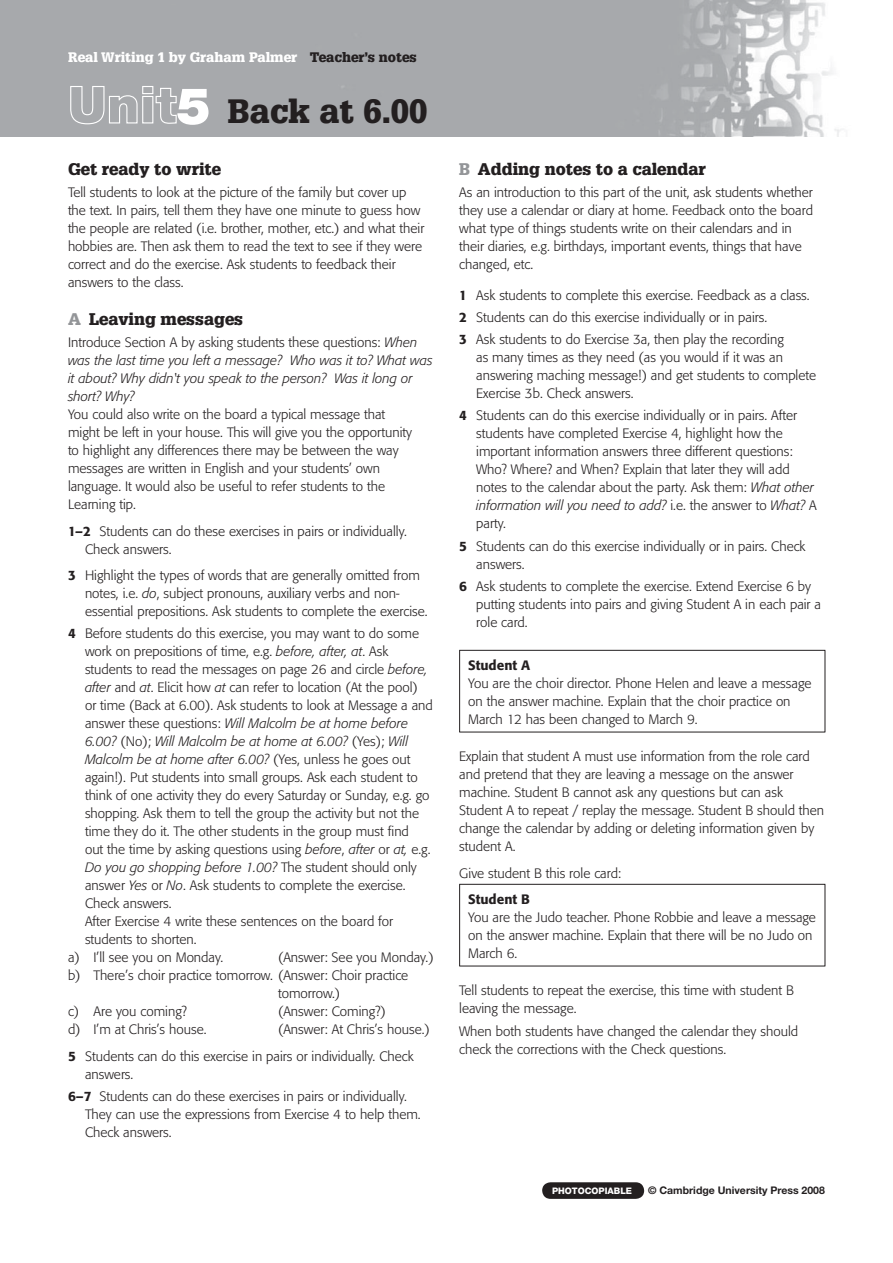
<style>
.page{position:relative;width:893px;height:1263px;background:#fff}
.page>*{position:absolute;margin:0;border:0;box-sizing:border-box;transform-origin:0 0}
.t1{font:900 33px "Glypha";color:#231f20}
.t2{font:900 16.5px "Glypha";color:#231f20}
.t3{font:300 13.5px/18px "Formata";color:#231f20}
.t4{font:italic 300 13.5px/18px "Formata";color:#231f20}
.t5{font:900 13.5px "Glypha";color:#fff}
.t6{font:500 13.5px "Formata";color:#231f20}
.t7{font:700 10.5px "Helvetica Neue";color:#231f20}
.t8{font:800 9px "Helvetica Neue";color:#fff}
.s1{color:#231f20}
.s2{font-family:"Helvetica Neue";font-size:51px;color:#fff}
.s3{color:#939598}
.s4{font-style:normal}
.s5{font-weight:500}
.s6{font-style:italic}
</style>
<div class="page">
<img style="left:0;top:0;width:843px;height:136px">
<div style="left:542px;top:1182px;width:102px;height:17px;background:#231f20;border-radius:8px"></div>
<hr style="left:459px;top:732px;width:366px;height:1px;background:#231f20">
<hr style="left:459px;top:650px;width:366px;height:1px;background:#231f20">
<hr style="left:459px;top:651px;width:1px;height:81px;background:#231f20">
<hr style="left:824px;top:651px;width:1px;height:81px;background:#231f20">
<hr style="left:459px;top:966px;width:366px;height:1px;background:#231f20">
<hr style="left:459px;top:884px;width:366px;height:1px;background:#231f20">
<hr style="left:459px;top:885px;width:1px;height:81px;background:#231f20">
<hr style="left:824px;top:885px;width:1px;height:81px;background:#231f20">
<p class="t5" style="left:68px;top:52px;width:350px">Real Writing 1 by Graham Palmer <span class="s1">Teacher’s notes</span></p>
<h1 class="t1" style="left:68px;top:98px;width:361px"><span class="s2">Unit5</span> Back at 6.00</h1>
<p class="t2" style="left:68px;top:162px;width:155px">Get ready to write</p>
<p class="t3" style="left:68px;top:184px;width:358px">Tell students to look at the picture of the family but cover up the text. In pairs, tell them they have one minute to guess how the people are related (i.e. brother, mother, etc.) and what their hobbies are. Then ask them to read the text to see if they were correct and do the exercise. Ask students to feedback their answers to the class.</p>
<p class="t2" style="left:68px;top:313px;width:177px"><span class="s3">A</span> Leaving messages</p>
<p class="t4" style="left:68px;top:334px;width:366px"><span class="s4">Introduce Section A by asking students these questions:</span> When was the last time you left a message? Who was it to? What was it about? Why didn't you speak to the person? Was it long or short? Why?</p>
<p class="t3" style="left:68px;top:406px;width:346px">You could also write on the board a typical message that might be left in your house. This will give you the opportunity to highlight any differences there may be between the way messages are written in English and your students’ own language. It would also be useful to refer students to the Learning tip.</p>
<p class="t3" style="left:85px;top:523px;width:323px;text-indent:-17px"><span class="s5">1–2</span> Students can do these exercises in pairs or individually.<br>Check answers.</p>
<p class="t3" style="left:85px;top:567px;width:344px;text-indent:-17px"><span class="s5">3</span> Highlight the types of words that are generally omitted from notes, i.e. <span class="s6">do</span>, subject pronouns, auxiliary verbs and non&shy;essential prepositions. Ask students to complete the exercise.</p>
<p class="t3" style="left:68px;top:626px;width:353px"><span class="s5">4</span> Before students do this exercise, you may want to do some</p>
<p class="t3" style="left:85px;top:644px;width:305px">work on prepositions of time, e.g. <span class="s6">before, after, at</span>. Ask</p>
<p class="t3" style="left:85px;top:662px;width:344px">students to read the messages on page 26 and circle <span class="s6">before,</span></p>
<p class="t3" style="left:85px;top:680px;width:334px"><span class="s6">after</span> and <span class="s6">at</span>. Elicit how <span class="s6">at</span> can refer to location (At the pool)</p>
<p class="t3" style="left:85px;top:698px;width:349px">or time (Back at 6.00). Ask students to look at Message a and</p>
<p class="t4" style="left:85px;top:716px;width:324px"><span class="s4">answer these questions:</span> Will Malcolm be at home before</p>
<p class="t4" style="left:85px;top:734px;width:325px">6.00? <span class="s4">(No);</span> Will Malcolm be at home at 6.00? <span class="s4">(Yes);</span> Will</p>
<p class="t4" style="left:85px;top:752px;width:327px">Malcolm be at home after 6.00? <span class="s4">(Yes, unless he goes out</span></p>
<p class="t3" style="left:85px;top:770px;width:334px">again!). Put students into small groups. Ask each student to</p>
<p class="t3" style="left:85px;top:788px;width:346px">think of one activity they do every Saturday or Sunday, e.g. go</p>
<p class="t3" style="left:85px;top:806px;width:336px">shopping. Ask them to tell the group the activity but not the</p>
<p class="t3" style="left:85px;top:824px;width:325px">time they do it. The other students in the group must find</p>
<p class="t3" style="left:85px;top:842px;width:347px">out the time by asking questions using <span class="s6">before</span>, <span class="s6">after</span> or <span class="s6">at,</span> e.g.</p>
<p class="t4" style="left:85px;top:860px;width:333px">Do you go shopping before 1.00? <span class="s4">The student should only</span></p>
<p class="t3" style="left:85px;top:878px;width:322px">answer <span class="s6">Yes</span> or <span class="s6">No</span>. Ask students to complete the exercise.</p>
<p class="t3" style="left:85px;top:896px;width:88px">Check answers.</p>
<p class="t3" style="left:85px;top:914px;width:310px">After Exercise 4 write these sentences on the board for</p>
<p class="t3" style="left:85px;top:932px;width:113px">students to shorten.</p>
<p class="t3" style="left:68px;top:950px;width:157px">a) I’ll see you on Monday.</p>
<p class="t3" style="left:278px;top:950px;width:157px">(Answer: See you Monday.)</p>
<p class="t3" style="left:68px;top:968px;width:342px">b) There’s choir practice tomorrow. (Answer: Choir practice</p>
<p class="t3" style="left:278px;top:986px;width:64px">tomorrow.)</p>
<p class="t3" style="left:68px;top:1004px;width:120px">c) Are you coming?</p>
<p class="t3" style="left:278px;top:1004px;width:109px">(Answer: Coming?)</p>
<p class="t3" style="left:68px;top:1022px;width:140px">d) I’m at Chris’s house.</p>
<p class="t3" style="left:68px;top:1017px;width:363px;line-height:26.5px;text-indent:210px">(Answer: At Chris’s house.)<br><span class="s5">5</span> Students can do this exercise in pairs or individually. Check</p>
<p class="t3" style="left:68px;top:1064px;width:340px;line-height:22.2px;text-indent:17px">answers.<br><span class="s5">6–7</span> Students can do these exercises in pairs or individually.</p>
<p class="t3" style="left:85px;top:1106px;width:337px">They can use the expressions from Exercise 4 to help them.<br>Check answers.</p>
<p class="t2" style="left:459px;top:162px;width:248px"><span class="s3">B</span> Adding notes to a calendar</p>
<p class="t3" style="left:459px;top:184px;width:355px">As an introduction to this part of the unit, ask students whether they use a calendar or diary at home. Feedback onto the board what type of things students write on their calendars and in their diaries, e.g. birthdays, important events, things that have changed, etc.</p>
<p class="t3" style="left:459px;top:285px;width:352px;line-height:22.2px"><span class="s5">1</span> Ask students to complete this exercise. Feedback as a class.<br><span class="s5">2</span> Students can do this exercise individually or in pairs.<br><span class="s5">3</span> Ask students to do Exercise 3a, then play the recording</p>
<p class="t3" style="left:476px;top:349px;width:341px">as many times as they need (as you would if it was an answering maching message!) and get students to complete<br>Exercise 3b. Check answers.</p>
<p class="t3" style="left:476px;top:408px;width:342px;text-indent:-17px"><span class="s5">4</span> Students can do this exercise individually or in pairs. After students have completed Exercise 4, highlight how the important information answers three different questions:<br>Who? Where? and When? Explain that later they will add notes to the calendar about the party. Ask them: <span class="s6">What other information will you need to add?</span> i.e. the answer to <span class="s6">What?</span> A party.</p>
<p class="t3" style="left:476px;top:538px;width:331px;text-indent:-17px"><span class="s5">5</span> Students can do this exercise individually or in pairs. Check answers.</p>
<p class="t3" style="left:476px;top:578px;width:346px;text-indent:-17px"><span class="s5">6</span> Ask students to complete the exercise. Extend Exercise 6 by putting students into pairs and giving Student A in each pair a role card.</p>
<p class="t6" style="left:468px;top:659px;width:64px">Student A</p>
<p class="t3" style="left:468px;top:675px;width:345px">You are the choir director. Phone Helen and leave a message on the answer machine. Explain that the choir practice on<br>March 12 has been changed to March 9.</p>
<p class="t3" style="left:459px;top:749px;width:366px">Explain that student A must use information from the role card and pretend that they are leaving a message on the answer machine. Student B cannot ask any questions but can ask Student A to repeat / replay the message. Student B should then change the calendar by adding or deleting information given by student A.</p>
<p class="t3" style="left:459px;top:865px;width:164px">Give student B this role card:</p>
<p class="t6" style="left:468px;top:893px;width:63px">Student B</p>
<p class="t3" style="left:468px;top:909px;width:349px">You are the Judo teacher. Phone Robbie and leave a message on the answer machine. Explain that there will be no Judo on<br>March 6.</p>
<p class="t3" style="left:459px;top:983px;width:336px">Tell students to repeat the exercise, this time with student B leaving the message.</p>
<p class="t3" style="left:459px;top:1023px;width:340px">When both students have changed the calendar they should check the corrections with the Check questions.</p>
<p class="t8" style="left:552px;top:1187px;width:82px">PHOTOCOPIABLE</p>
<p class="t7" style="left:648px;top:1187px;width:178px">© Cambridge University Press 2008</p>
</div>
